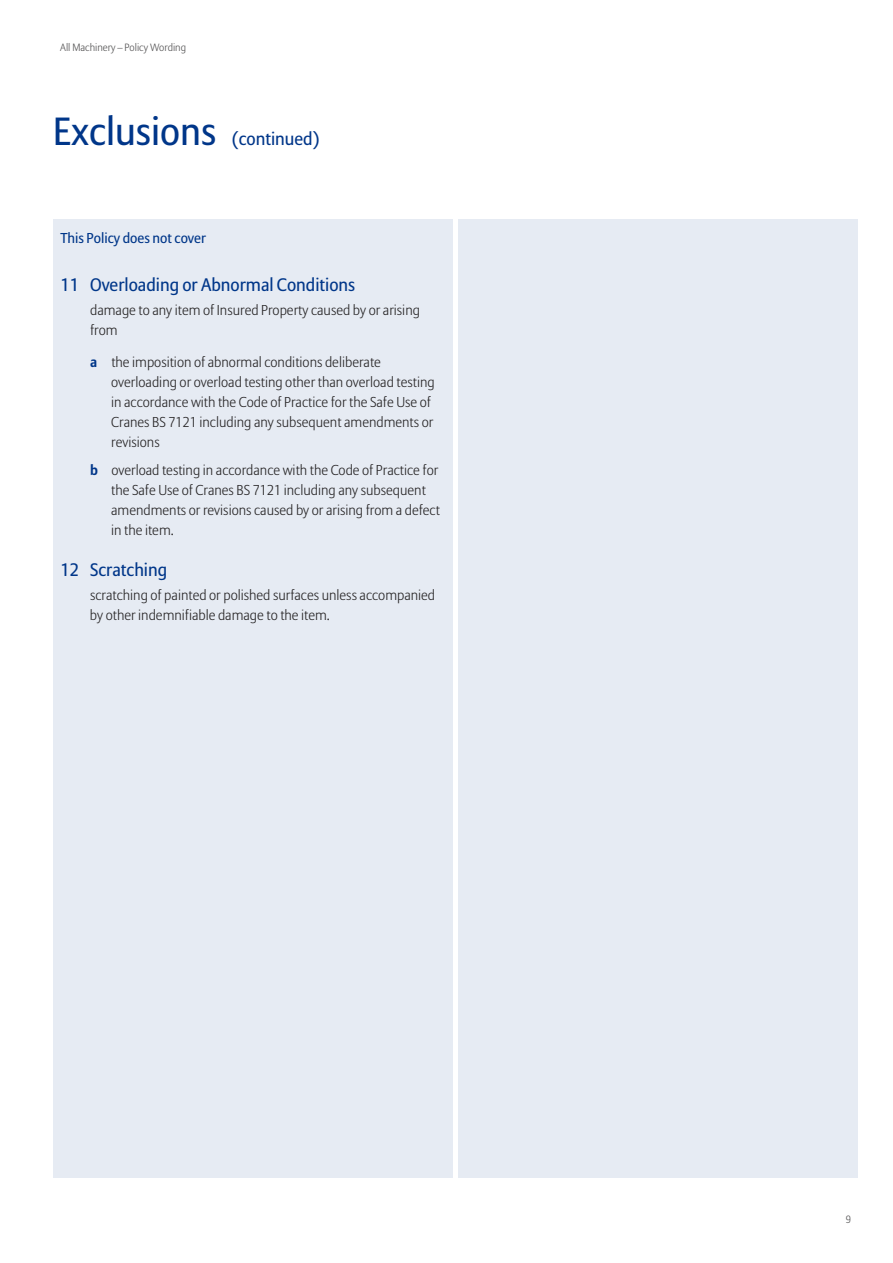
<style>
.page{position:relative;width:893px;height:1263px;background:#fff}
.page>*{position:absolute;margin:0;border:0;box-sizing:border-box;transform-origin:0 0}
.t1{font:18px "Allianz Sans";color:#003689}
.t2{font:300 14.25px/19.8px "Allianz Sans";color:#272526}
.t3{font:14.25px "Allianz Sans";color:#003689}
.t4{font:300 10.5px "Allianz Sans";color:#525152}
.s1{font-size:39px}
.s2{font-weight:700;color:#003689}
</style>
<div class="page">
<div style="left:53px;top:219px;width:400px;height:959px;background:#e6ebf3"></div>
<div style="left:458px;top:219px;width:400px;height:959px;background:#e6ebf3"></div>
<p class="t4" style="left:60px;top:43px;width:127px">All Machinery – Policy Wording</p>
<p class="t1" style="left:53px;top:128px;width:268px"><span class="s1">Exclusions</span> (continued)</p>
<p class="t3" style="left:60px;top:230px;width:147px">This Policy does not cover</p>
<p class="t1" style="left:60px;top:274px;width:296px">11 Overloading or Abnormal Conditions</p>
<p class="t2" style="left:90px;top:301px;width:331px">damage to any item of Insured Property caused by or arising</p>
<p class="t2" style="left:90px;top:321px;width:29px">from</p>
<p class="t2" style="left:111px;top:353px;width:325px;text-indent:-21px"><span class="s2">a</span> the imposition of abnormal conditions deliberate overloading or overload testing other than overload testing in accordance with the Code of Practice for the Safe Use of Cranes BS 7121 including any subsequent amendments or revisions</p>
<p class="t2" style="left:111px;top:461px;width:330px;text-indent:-21px"><span class="s2">b</span> overload testing in accordance with the Code of Practice for the Safe Use of Cranes BS 7121 including any subsequent amendments or revisions caused by or arising from a defect in the item.</p>
<p class="t1" style="left:60px;top:559px;width:108px">12 Scratching</p>
<p class="t2" style="left:90px;top:586px;width:347px">scratching of painted or polished surfaces unless accompanied by other indemnifiable damage to the item.</p>
<p class="t4" style="left:846px;top:1215px;width:7px">9</p>
</div>
